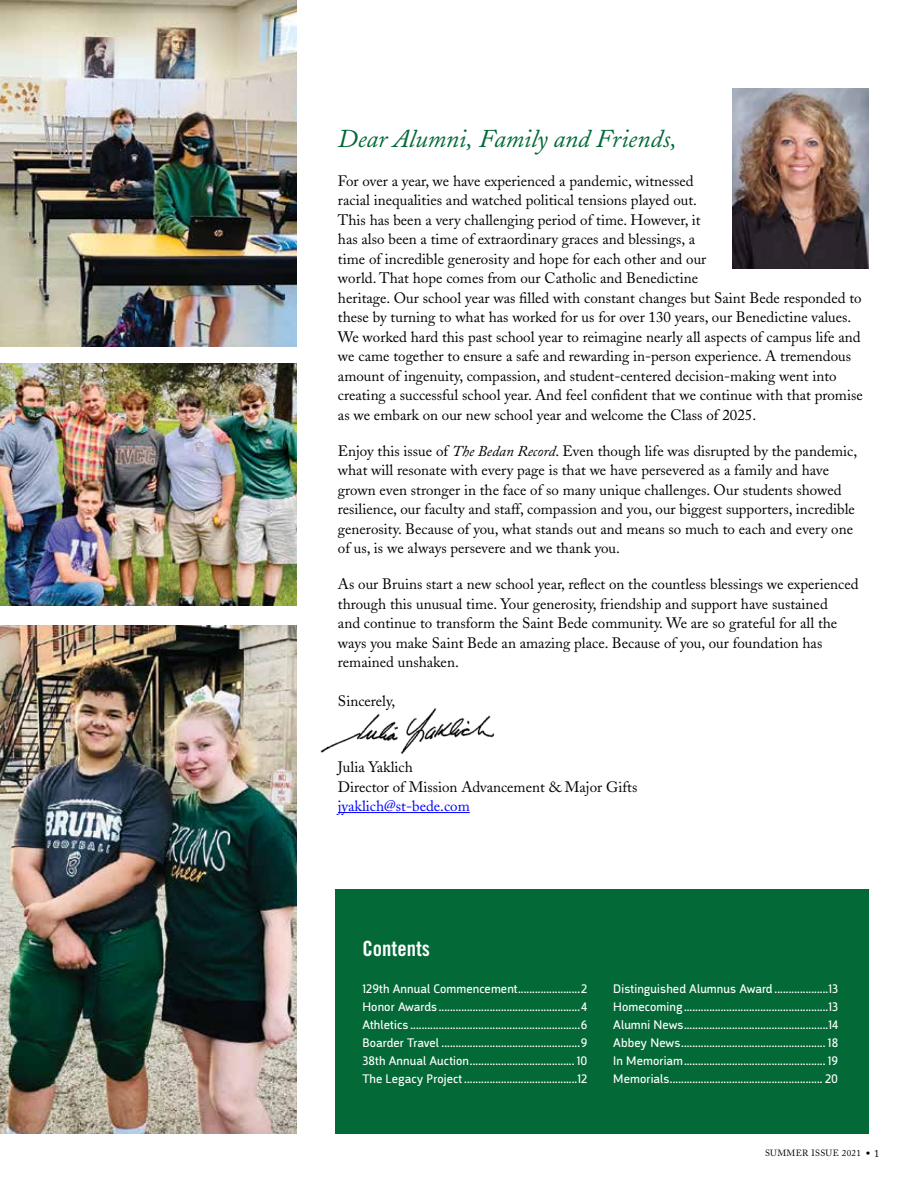
<style>
.page{position:relative;width:918px;height:1188px;background:#fff}
.page>*{position:absolute;margin:0;border:0;box-sizing:border-box;transform-origin:0 0}
.t1{font:italic 25.5px "Adobe Caslon";letter-spacing:-.005em;color:#036936}
.t2{font:21px "Trade Gothic Bold Cond Twenty";color:#fff}
.t3{font:15px/19.5px "Adobe Caslon";color:#000}
.t4{font:15px "Adobe Caslon";color:#00f}
.t5{font:12.75px/18px "Argumentum";letter-spacing:.01em;color:#fff;text-align:justify}
.t6{font:9px "Adobe Caslon";letter-spacing:.04em;color:#000}
.s1{font-style:italic}
.s2{font-size:13.5px}
.s3{font-size:10.5px}
</style>
<div class="page">
<div style="left:335px;top:889px;width:533px;height:245px;background:#036936"></div>
<img style="left:320px;top:708px;width:175px;height:46px">
<hr style="left:338px;top:812px;width:132px;height:1px;background:#00f">
<img style="left:732px;top:89px;width:136px;height:179px">
<img style="left:0;top:363px;width:297px;height:243px">
<img style="left:0;top:625px;width:297px;height:509px">
<img style="left:0;top:0;width:297px;height:346px">
<h1 class="t1" style="left:338px;top:124px;width:340px">Dear Alumni, Family and Friends,</h1>
<p class="t3" style="left:338px;top:171px;width:526px">For over a year, we have experienced a pandemic, witnessed<br>racial inequalities and watched political tensions played out.<br>This has been a very challenging period of time. However, it<br>has also been a time of extraordinary graces and blessings, a<br>time of incredible generosity and hope for each other and our<br>world. That hope comes from our Catholic and Benedictine<br>heritage. Our school year was filled with constant changes but Saint Bede responded to these by turning to what has worked for us for over 130 years, our Benedictine values.<br>We worked hard this past school year to reimagine nearly all aspects of campus life and we came together to ensure a safe and rewarding in-person experience. A tremendous amount of ingenuity, compassion, and student-centered decision-making went into creating a successful school year. And feel confident that we continue with that promise as we embark on our new school year and welcome the Class of 2025.</p>
<p class="t3" style="left:338px;top:441px;width:521px">Enjoy this issue of <span class="s1">The Bedan Record</span>. Even though life was disrupted by the pandemic, what will resonate with every page is that we have persevered as a family and have grown even stronger in the face of so many unique challenges. Our students showed resilience, our faculty and staff, compassion and you, our biggest supporters, incredible generosity. Because of you, what stands out and means so much to each and every one of us, is we always persevere and we thank you.</p>
<p class="t3" style="left:338px;top:574px;width:522px">As our Bruins start a new school year, reflect on the countless blessings we experienced through this unusual time. Your generosity, friendship and support have sustained<br>and continue to transform the Saint Bede community. We are so grateful for all the ways you make Saint Bede an amazing place. Because of you, our foundation has remained unshaken.</p>
<p class="t3" style="left:338px;top:691px;width:59px">Sincerely,</p>
<p class="t3" style="left:338px;top:757px;width:301px">Julia Yaklich<br>Director of Mission Advancement &amp; Major Gifts</p>
<p class="t4" style="left:338px;top:797px;width:133px">jyaklich@st-bede.com</p>
<h2 class="t2" style="left:362px;top:936px;width:69px">Contents</h2>
<p class="t5" style="left:362px;top:980px;width:226px">129th Annual Commencement......................2<br>Honor Awards..................................................4<br>Athletics ............................................................6<br>Boarder Travel .................................................9<br>38th Annual Auction..................................... 10<br>The Legacy Project........................................12</p>
<p class="t5" style="left:613px;top:980px;width:226px">Distinguished Alumnus Award ...................13<br>Homecoming...................................................13<br>Alumni News...................................................14<br>Abbey News................................................... 18<br>In Memoriam.................................................. 19<br>Memorials...................................................... 20</p>
<p class="t6" style="left:765px;top:1148px;width:116px">SUMMER ISSUE 2021 <span class="s2">•</span> <span class="s3">1</span></p>
</div>
